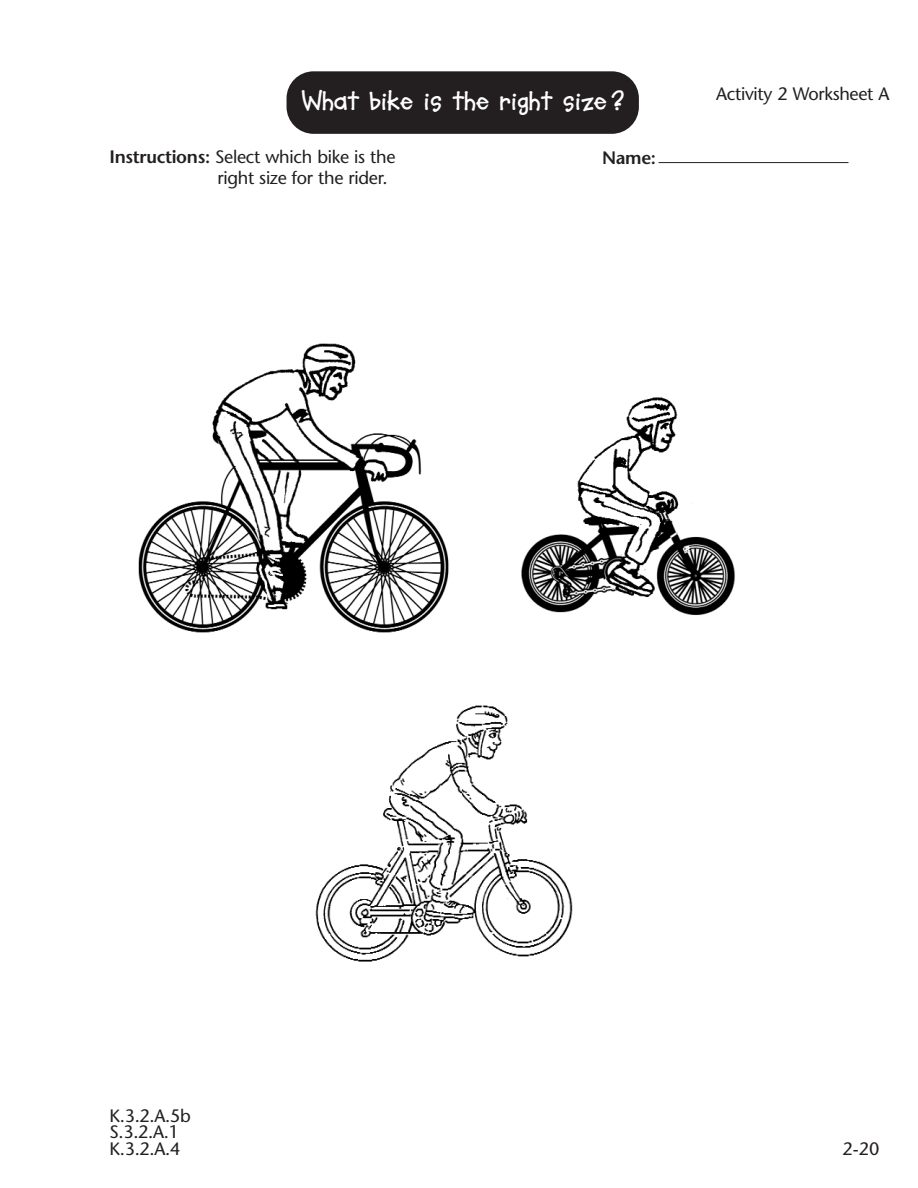
<style>
.page{position:relative;width:918px;height:1188px;background:#fff}
.page>*{position:absolute;margin:0;border:0;box-sizing:border-box;transform-origin:0 0}
.t1{font:700 27px "Soup Bone";color:#fff}
.t2{font:18px/16.5px "Stone Sans";letter-spacing:-.015em;color:#231f20}
.t3{font:600 18px "Stone Sans";color:#231f20}
.s1{font-weight:600}
</style>
<div class="page">
<hr style="left:659px;top:162px;width:189px;height:1px;background:#231f20">
<div style="left:287px;top:71px;width:352px;height:63px;background:#231f20;border-radius:27px"></div>
<img style="left:138px;top:343px;width:311px;height:290px">
<img style="left:521px;top:397px;width:214px;height:218px">
<img style="left:315px;top:705px;width:258px;height:257px">
<h1 class="t1" style="left:301px;top:84px;width:325px">What bike is the right size ?</h1>
<p class="t2" style="left:218px;top:148px;width:179px;line-height:21px;text-indent:-108px"><span class="s1">Instructions:</span> Select which bike is the right size for the rider.</p>
<p class="t3" style="left:602px;top:151px;width:56px">Name:</p>
<p class="t2" style="left:716px;top:88px;width:175px">Activity 2 Worksheet A</p>
<p class="t2" style="left:110px;top:1109px;width:83px">K.3.2.A.5b<br>S.3.2.A.1<br>K.3.2.A.4</p>
<p class="t2" style="left:843px;top:1142px;width:38px">2-20</p>
</div>
